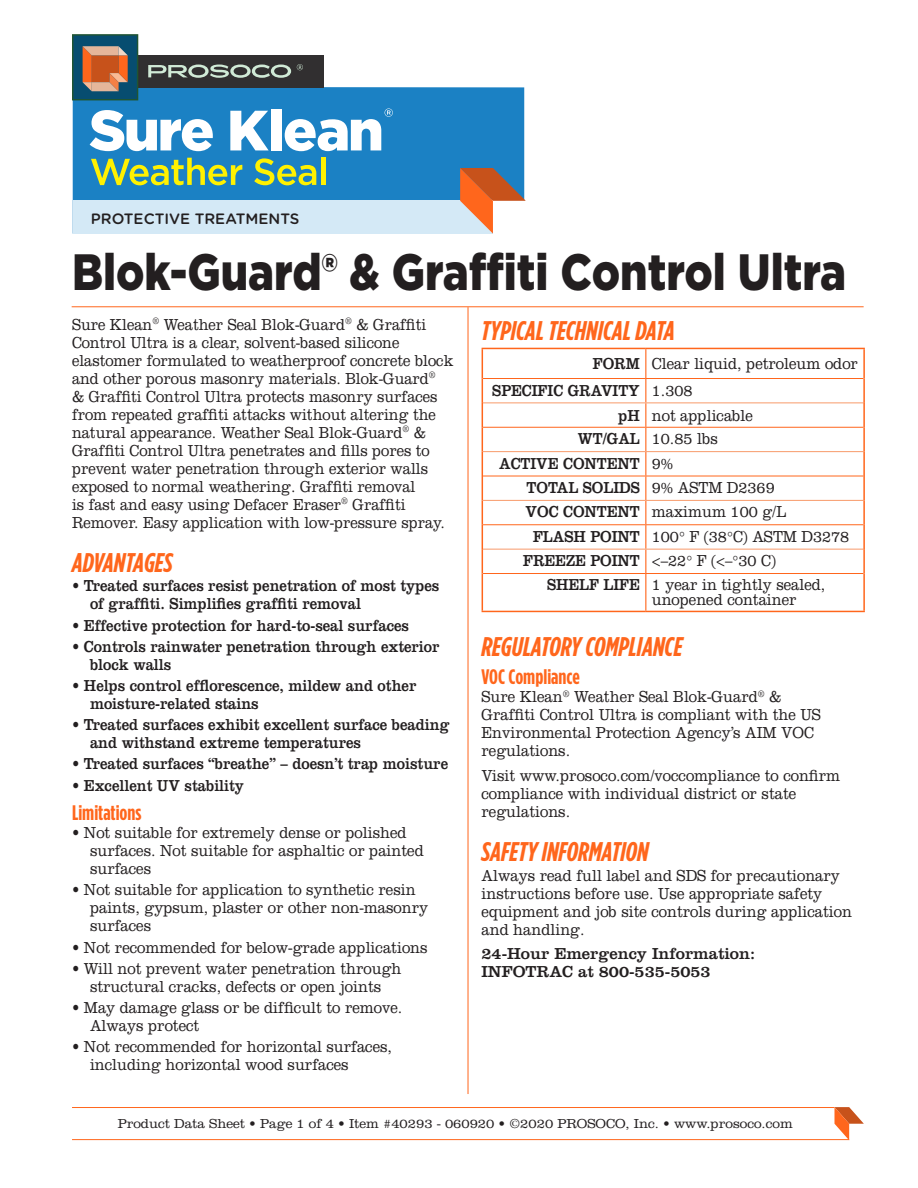
<style>
.page{position:relative;width:918px;height:1188px;background:#fff}
.page>*{position:absolute;margin:0;border:0;box-sizing:border-box;transform-origin:0 0}
._02_Product_Name{font:900 51px "Gotham";color:#231f20;scale:.85 1}
._04_Section_Header{font:italic 700 27px "Gotham Condensed";color:#ff661c}
._05_Sub-Header{font:700 21px "Gotham Condensed";color:#ff661c}
._06_Body_Copy{font:300 16.5px/18px "Clarendon LT Std";color:#231f20;scale:.89 1}
._07_Bullet_Paragraph{font:300 16.5px/18px "Clarendon LT Std";color:#231f20;scale:.9 1}
._07_Bullet_Paragraph-2{font:16.5px/18px "Clarendon LT Std";color:#231f20;scale:.9 1}
._06_Body_Copy-2{font:300 16.5px/18px "Clarendon LT Std";color:#231f20;scale:.9 1}
._09_Tech_Data_Copy{font:300 16.5px/15px "Clarendon LT Std";color:#231f20;scale:.9 1}
._08_Tech_Data_Header{font:16.5px "Clarendon LT Std";color:#231f20;scale:.9 1}
._06_Body_Copy-3{font:16.5px/18px "Clarendon LT Std";color:#231f20}
.t1{font:500 15px "Gotham Rounded";color:#231f20}
._99_Item_Box{font:300 13.5px "Clarendon LT Std";color:#231f20}
</style>
<div class="page">
<hr style="left:468px;top:307px;width:1px;height:787px;background:#ff661c">
<svg style="left:645px;top:349px;width:1px;height:224px"></svg>
<hr style="left:645px;top:574px;width:1px;height:37px;background:#ff661c">
<hr style="left:483px;top:378px;width:163px;height:1px;background:#ff661c">
<hr style="left:646px;top:378px;width:217px;height:1px;background:#ff661c">
<hr style="left:483px;top:427px;width:163px;height:1px;background:#ff661c">
<hr style="left:646px;top:427px;width:217px;height:1px;background:#ff661c">
<hr style="left:483px;top:476px;width:163px;height:1px;background:#ff661c">
<hr style="left:646px;top:476px;width:217px;height:1px;background:#ff661c">
<hr style="left:483px;top:524px;width:163px;height:1px;background:#ff661c">
<hr style="left:646px;top:524px;width:217px;height:1px;background:#ff661c">
<hr style="left:483px;top:573px;width:163px;height:1px;background:#ff661c">
<hr style="left:646px;top:573px;width:217px;height:1px;background:#ff661c">
<hr style="left:483px;top:403px;width:163px;height:1px;background:#f89a6a">
<hr style="left:646px;top:403px;width:217px;height:1px;background:#f89a6a">
<hr style="left:483px;top:451px;width:163px;height:1px;background:#f89a6a">
<hr style="left:646px;top:451px;width:217px;height:1px;background:#f89a6a">
<hr style="left:483px;top:500px;width:163px;height:1px;background:#f89a6a">
<hr style="left:646px;top:500px;width:217px;height:1px;background:#f89a6a">
<hr style="left:483px;top:549px;width:163px;height:1px;background:#f89a6a">
<hr style="left:646px;top:549px;width:217px;height:1px;background:#f89a6a">
<hr style="left:482px;top:348px;width:164px;height:1px;background:#ff661c">
<hr style="left:482px;top:349px;width:1px;height:30px;background:#ff661c">
<hr style="left:646px;top:348px;width:219px;height:1px;background:#ff661c">
<hr style="left:863px;top:349px;width:2px;height:30px;background:#ff661c">
<hr style="left:863px;top:379px;width:2px;height:24px;background:#ff661c">
<hr style="left:863px;top:403px;width:2px;height:24px;background:#ff661c">
<hr style="left:863px;top:427px;width:2px;height:25px;background:#ff661c">
<hr style="left:863px;top:452px;width:2px;height:24px;background:#ff661c">
<hr style="left:863px;top:476px;width:2px;height:24px;background:#ff661c">
<hr style="left:863px;top:500px;width:2px;height:25px;background:#ff661c">
<hr style="left:863px;top:525px;width:2px;height:24px;background:#ff661c">
<svg style="left:482px;top:379px;width:1px;height:195px"></svg>
<hr style="left:863px;top:549px;width:2px;height:25px;background:#ff661c">
<hr style="left:482px;top:574px;width:1px;height:37px;background:#ff661c">
<hr style="left:863px;top:574px;width:2px;height:37px;background:#ff661c">
<hr style="left:482px;top:611px;width:164px;height:1px;background:#ff661c">
<hr style="left:646px;top:611px;width:219px;height:1px;background:#ff661c">
<div style="left:73px;top:87px;width:451px;height:113px;background:#1b81c4"></div>
<div style="left:73px;top:200px;width:418px;height:34px;background:#d4e9f6"></div>
<div style="left:102px;top:55px;width:221px;height:32px;background:#312f30"></div>
<div style="left:72px;top:34px;width:66px;height:66px;background:#074d70;border:1px solid #205532"></div>
<svg style="left:83px;top:46px;width:45px;height:45px;background:#cc784e"></svg>
<svg style="left:148px;top:65px;width:143px;height:13px"></svg>
<svg style="left:297px;top:64px;width:6px;height:6px"></svg>
<svg style="left:90px;top:110px;width:123px;height:41px"></svg>
<svg style="left:230px;top:111px;width:39px;height:39px"></svg>
<div style="left:271px;top:109px;width:11px;height:41px;background:#fff"></div>
<svg style="left:91px;top:158px;width:151px;height:27px;background:#74ac77"></svg>
<svg style="left:254px;top:158px;width:62px;height:27px;background:#78ae73"></svg>
<div style="left:321px;top:158px;width:5px;height:27px;background:#fff101"></div>
<svg style="left:285px;top:108px;width:108px;height:43px"></svg>
<svg style="left:460px;top:168px;width:66px;height:66px"></svg>
<hr style="left:72px;top:306px;width:792px;height:1px;background:#ff661c">
<hr style="left:72px;top:1139px;width:777px;height:1px;background:#ff661c">
<hr style="left:72px;top:1107px;width:762px;height:1px;background:#ff661c">
<svg style="left:834px;top:1107px;width:30px;height:33px"></svg>
<p class="t1" style="left:91px;top:208px;width:210px">PROTECTIVE TREATMENTS</p>
<p class="_02_Product_Name" style="left:72px;top:237px;width:912px">Blok-Guard® &amp; Graffiti Control Ultra</p>
<p class="_06_Body_Copy" style="left:72px;top:315px;width:430px">Sure Klean<sup>®</sup> Weather Seal Blok-Guard<sup>®</sup> &amp; Graffiti Control Ultra is a clear, solvent-based silicone elastomer formulated to weatherproof concrete block and other porous masonry materials. Blok-Guard<sup>®<br></sup>&amp; Graffiti Control Ultra protects masonry surfaces from repeated graffiti attacks without altering the natural appearance. Weather Seal Blok-Guard<sup>®</sup> &amp; Graffiti Control Ultra penetrates and fills pores to prevent water penetration through exterior walls exposed to normal weathering. Graffiti removal<br>is fast and easy using Defacer Eraser<sup>®</sup> Graffiti Remover. Easy application with low-pressure spray.</p>
<p class="_04_Section_Header" style="left:72px;top:546px;width:102px">ADVANTAGES</p>
<p class="_07_Bullet_Paragraph-2" style="left:90px;top:577px;width:390px;text-indent:-18px">• Treated surfaces resist penetration of most types of graffiti. Simplifies graffiti removal</p>
<p class="_07_Bullet_Paragraph-2" style="left:72px;top:616px;width:376px">• Effective protection for hard-to-seal surfaces</p>
<p class="_07_Bullet_Paragraph-2" style="left:90px;top:637px;width:390px;text-indent:-18px">• Controls rainwater penetration through exterior block walls</p>
<p class="_07_Bullet_Paragraph-2" style="left:90px;top:676px;width:364px;text-indent:-18px">• Helps control efflorescence, mildew and other moisture-related stains</p>
<p class="_07_Bullet_Paragraph-2" style="left:90px;top:716px;width:401px;text-indent:-18px">• Treated surfaces exhibit excellent surface beading and withstand extreme temperatures</p>
<p class="_07_Bullet_Paragraph-2" style="left:72px;top:755px;width:419px">• Treated surfaces “breathe” – doesn’t trap moisture</p>
<p class="_07_Bullet_Paragraph-2" style="left:72px;top:776px;width:193px">• Excellent UV stability</p>
<p class="_05_Sub-Header" style="left:72px;top:801px;width:71px">Limitations</p>
<p class="_07_Bullet_Paragraph" style="left:90px;top:824px;width:372px;text-indent:-18px">• Not suitable for extremely dense or polished surfaces. Not suitable for asphaltic or painted surfaces</p>
<p class="_07_Bullet_Paragraph" style="left:90px;top:881px;width:377px;text-indent:-18px">• Not suitable for application to synthetic resin paints, gypsum, plaster or other non-masonry surfaces</p>
<p class="_07_Bullet_Paragraph" style="left:72px;top:938px;width:397px">• Not recommended for below-grade applications</p>
<p class="_07_Bullet_Paragraph" style="left:72px;top:959px;width:368px;text-align:center">• Will not prevent water penetration through structural cracks, defects or open joints</p>
<p class="_07_Bullet_Paragraph" style="left:90px;top:999px;width:349px;text-indent:-18px">• May damage glass or be difficult to remove.<br>Always protect</p>
<p class="_07_Bullet_Paragraph" style="left:90px;top:1038px;width:337px;text-indent:-18px">• Not recommended for horizontal surfaces, including horizontal wood surfaces</p>
<p class="_04_Section_Header" style="left:482px;top:315px;width:195px">TYPICAL TECHNICAL DATA</p>
<p class="_08_Tech_Data_Header" style="left:593px;top:354px;width:54px">FORM</p>
<p class="_09_Tech_Data_Copy" style="left:652px;top:356px;width:231px">Clear liquid, petroleum odor</p>
<p class="_08_Tech_Data_Header" style="left:492px;top:381px;width:165px">SPECIFIC GRAVITY</p>
<p class="_09_Tech_Data_Copy" style="left:652px;top:383px;width:47px">1.308</p>
<p class="_08_Tech_Data_Header" style="left:618px;top:405px;width:25px">pH</p>
<p class="_09_Tech_Data_Copy" style="left:652px;top:408px;width:114px">not applicable</p>
<p class="_08_Tech_Data_Header" style="left:578px;top:429px;width:70px">WT/GAL</p>
<p class="_09_Tech_Data_Copy" style="left:652px;top:431px;width:75px">10.85 lbs</p>
<p class="_08_Tech_Data_Header" style="left:499px;top:453px;width:158px">ACTIVE CONTENT</p>
<p class="_09_Tech_Data_Copy" style="left:652px;top:456px;width:25px">9%</p>
<p class="_08_Tech_Data_Header" style="left:527px;top:478px;width:127px">TOTAL SOLIDS</p>
<p class="_09_Tech_Data_Copy" style="left:652px;top:480px;width:138px">9% ASTM D2369</p>
<p class="_08_Tech_Data_Header" style="left:526px;top:502px;width:128px">VOC CONTENT</p>
<p class="_09_Tech_Data_Copy" style="left:652px;top:504px;width:151px">maximum 100 g/L</p>
<p class="_08_Tech_Data_Header" style="left:533px;top:527px;width:120px">FLASH POINT</p>
<p class="_09_Tech_Data_Copy" style="left:652px;top:529px;width:221px">100° F (38°C) ASTM D3278</p>
<p class="_08_Tech_Data_Header" style="left:523px;top:551px;width:131px">FREEZE POINT</p>
<p class="_09_Tech_Data_Copy" style="left:652px;top:553px;width:139px">&lt;–22° F (&lt;–°30 C)</p>
<p class="_08_Tech_Data_Header" style="left:547px;top:575px;width:105px">SHELF LIFE</p>
<p class="_09_Tech_Data_Copy" style="left:652px;top:577px;width:194px">1 year in tightly sealed, unopened container</p>
<p class="_04_Section_Header" style="left:482px;top:631px;width:203px">REGULATORY COMPLIANCE</p>
<p class="_05_Sub-Header" style="left:482px;top:665px;width:100px">VOC Compliance</p>
<p class="_06_Body_Copy-2" style="left:482px;top:688px;width:379px">Sure Klean<sup>®</sup> Weather Seal Blok-Guard<sup>®</sup> &amp; Graffiti Control Ultra is compliant with the US Environmental Protection Agency’s AIM VOC regulations.</p>
<p class="_06_Body_Copy-2" style="left:482px;top:766px;width:400px">Visit www.prosoco.com/voccompliance to confirm compliance with individual district or state regulations.</p>
<p class="_04_Section_Header" style="left:482px;top:836px;width:169px">SAFETY INFORMATION</p>
<p class="_06_Body_Copy-2" style="left:482px;top:866px;width:413px">Always read full label and SDS for precautionary instructions before use. Use appropriate safety equipment and job site controls during application and handling.</p>
<p class="_06_Body_Copy-3" style="left:482px;top:945px;width:275px">24-Hour Emergency Information:<br>INFOTRAC at 800-535-5053</p>
<p class="_99_Item_Box" style="left:118px;top:1116px;width:677px">Product Data Sheet • Page 1 of 4 • Item #40293 - 060920 • ©2020 PROSOCO, Inc. • www.prosoco.com</p>
</div>
